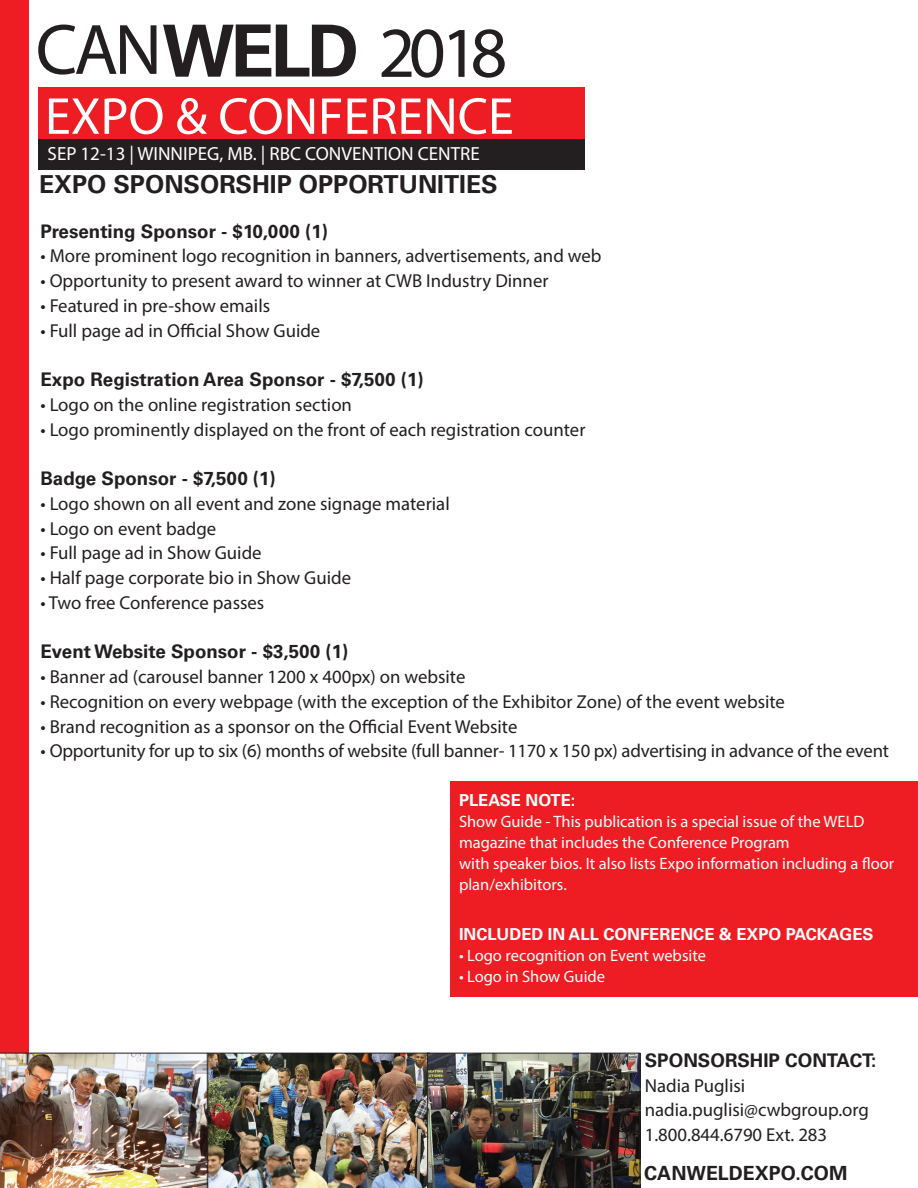
<style>
.page{position:relative;width:918px;height:1188px;background:#fff}
.page>*{position:absolute;margin:0;border:0;box-sizing:border-box;transform-origin:0 0}
.t1{font:700 72px "Univers LT Std";color:#231f20}
.t2{font:72px "Myriad Pro";color:#231f20}
.t3{font:52.35px "Myriad Pro";color:#fff}
.t4{font:700 24.75px "Univers LT Std";color:#231f20}
.t5{font:700 19.5px "Univers LT Std";color:#231f20}
.t6{font:19.05px "Myriad Pro";color:#fff}
.t7{font:18.75px "Myriad Pro";color:#231f20}
.t8{font:700 18.75px "Univers LT Std";color:#231f20}
.t9{font:16.5px/21px "Myriad Pro";color:#fff}
.t10{font:700 16.5px "Univers LT Std";color:#fff}
.s1{font-family:"Myriad Pro";font-weight:400}
</style>
<div class="page">
<div style="left:38px;top:87px;width:547px;height:62px;background:#ee1d23"></div>
<div style="left:38px;top:139px;width:547px;height:31px;background:#231f20"></div>
<div style="left:0;top:0;width:28px;height:1188px;background:#ee1d23"></div>
<img style="left:0;top:1053px;width:640px;height:135px">
<div style="left:450px;top:781px;width:468px;height:216px;background:#ee1d23"></div>
<p class="t2" style="left:36px;top:5px;width:128px">CAN</p>
<p class="t1" style="left:162px;top:9px;width:347px">WELD <span class="s1">2018</span></p>
<p class="t3" style="left:45px;top:84px;width:470px">EXPO &amp; CONFERENCE</p>
<p class="t6" style="left:48px;top:142px;width:434px">SEP 12-13 | WINNIPEG, MB. | RBC CONVENTION CENTRE</p>
<p class="t4" style="left:39px;top:170px;width:460px">EXPO SPONSORSHIP OPPORTUNITIES</p>
<p class="t8" style="left:40px;top:220px;width:289px">Presenting Sponsor - $10,000 (1)</p>
<p class="t7" style="left:40px;top:244px;width:563px">• More prominent logo recognition in banners, advertisements, and web</p>
<p class="t7" style="left:40px;top:269px;width:510px">• Opportunity to present award to winner at CWB Industry Dinner</p>
<p class="t7" style="left:40px;top:294px;width:231px">• Featured in pre-show emails</p>
<p class="t7" style="left:40px;top:319px;width:281px">• Full page ad in Official Show Guide</p>
<p class="t8" style="left:40px;top:368px;width:385px">Expo Registration Area Sponsor - $7,500 (1)</p>
<p class="t7" style="left:40px;top:393px;width:313px">• Logo on the online registration section</p>
<p class="t7" style="left:40px;top:418px;width:547px">• Logo prominently displayed on the front of each registration counter</p>
<p class="t8" style="left:40px;top:467px;width:237px">Badge Sponsor - $7,500 (1)</p>
<p class="t7" style="left:40px;top:492px;width:411px">• Logo shown on all event and zone signage material</p>
<p class="t7" style="left:40px;top:517px;width:177px">• Logo on event badge</p>
<p class="t7" style="left:40px;top:541px;width:223px">• Full page ad in Show Guide</p>
<p class="t7" style="left:40px;top:566px;width:312px">• Half page corporate bio in Show Guide</p>
<p class="t7" style="left:40px;top:591px;width:225px">• Two free Conference passes</p>
<p class="t8" style="left:40px;top:641px;width:310px">Event Website Sponsor - $3,500 (1)</p>
<p class="t7" style="left:40px;top:665px;width:426px">• Banner ad (carousel banner 1200 x 400px) on website</p>
<p class="t7" style="left:40px;top:690px;width:746px">• Recognition on every webpage (with the exception of the Exhibitor Zone) of the event website</p>
<p class="t7" style="left:40px;top:715px;width:479px">• Brand recognition as a sponsor on the Official Event Website</p>
<p class="t7" style="left:40px;top:739px;width:850px">• Opportunity for up to six (6) months of website (full banner- 1170 x 150 px) advertising in advance of the event</p>
<p class="t10" style="left:459px;top:791px;width:118px">PLEASE NOTE:</p>
<p class="t9" style="left:459px;top:811px;width:407px">Show Guide - This publication is a special issue of the WELD magazine that includes the Conference Program</p>
<p class="t9" style="left:459px;top:853px;width:437px">with speaker bios. It also lists Expo information including a floor plan/exhibitors.</p>
<p class="t10" style="left:459px;top:924px;width:416px">INCLUDED IN ALL CONFERENCE &amp; EXPO PACKAGES</p>
<p class="t9" style="left:459px;top:944px;width:249px">• Logo recognition on Event website</p>
<p class="t9" style="left:459px;top:965px;width:148px">• Logo in Show Guide</p>
<p class="t8" style="left:645px;top:1049px;width:233px">SPONSORSHIP CONTACT:</p>
<p class="t7" style="left:645px;top:1074px;width:102px">Nadia Puglisi</p>
<p class="t7" style="left:645px;top:1099px;width:226px">nadia.puglisi@cwbgroup.org</p>
<p class="t7" style="left:645px;top:1123px;width:184px">1.800.844.6790 Ext. 283</p>
<p class="t5" style="left:644px;top:1161px;width:205px">CANWELDEXPO.COM</p>
</div>
